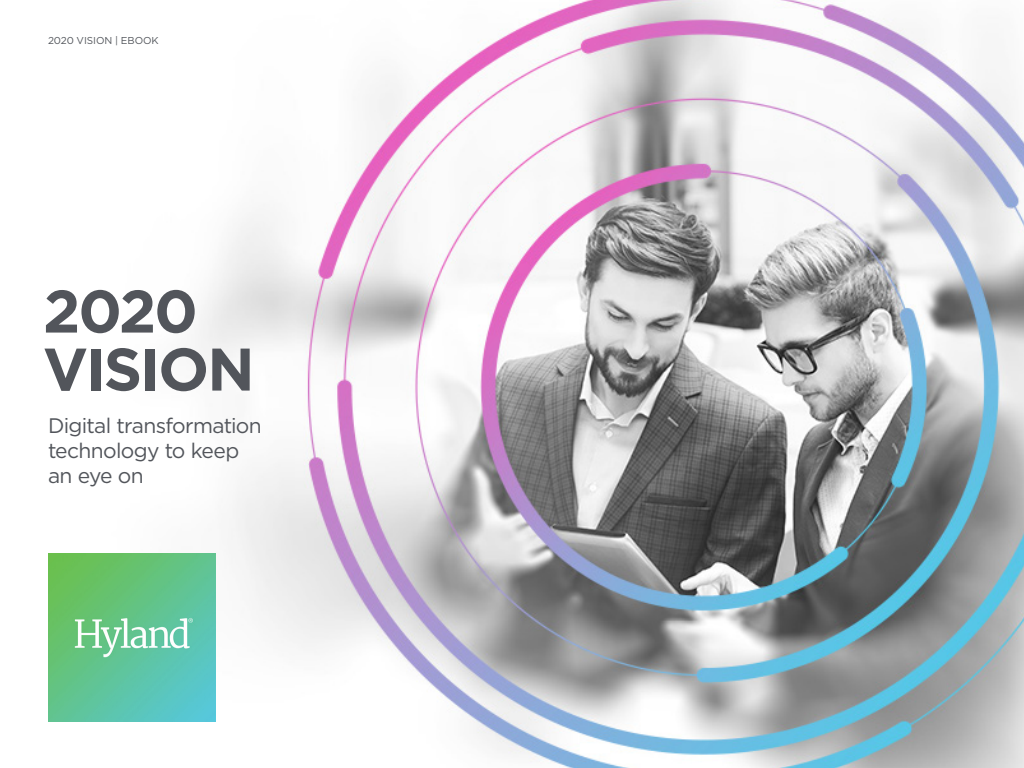
<style>
.page{position:relative;width:1024px;height:768px;background:#fff}
.page>*{position:absolute;margin:0;border:0;box-sizing:border-box;transform-origin:0 0}
.t1{font:700 60px/58px "Gotham";letter-spacing:-.035em;color:#52555b}
.t2{font:21px/25.2px "Gotham";letter-spacing:-.03em;color:#52555b}
.t3{font:10px "Gotham";letter-spacing:-.005em;color:#52555b}
</style>
<div class="page">
<img style="left:48px;top:0;width:976px;height:768px">
<img style="left:48px;top:553px;width:168px;height:168px">
<p class="t3" style="left:48px;top:34px;width:112px">2020 VISION | EBOOK</p>
<h1 class="t1" style="left:43px;top:282px;width:213px">2020<br>VISION</h1>
<p class="t2" style="left:48px;top:413px;width:215px">Digital transformation technology to keep an eye on</p>
</div>
